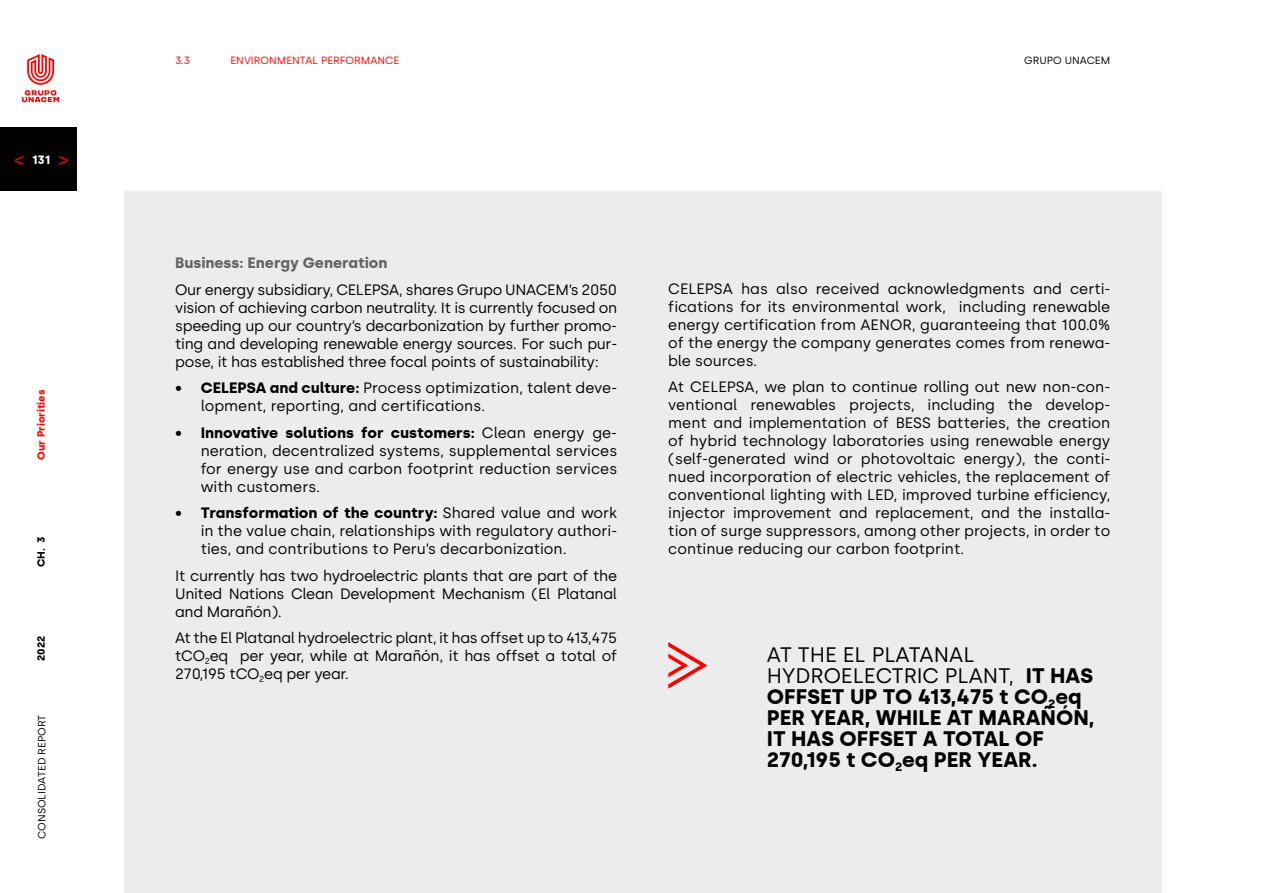
<style>
.page{position:relative;width:1263px;height:893px;background:#fff}
.page>*{position:absolute;margin:0;border:0;box-sizing:border-box;transform-origin:0 0}
.t1{font:700 21px/21px "Silka";color:#000}
.t2{font:15px/18px "Silka";color:#000;text-align:justify}
.t3{font:700 15px "Silka";color:#646363}
.t4{font:700 12px "Silka";color:#fff}
.t5{font:10.5px "Silka";color:#000}
.t6{font:10.5px "Silka";color:#f00}
.t7{font:700 10.5px "Silka";color:#f00}
.t8{font:700 10.5px "Silka";color:#000}
.s1{font-weight:700}
.s2{font-weight:400}
</style>
<div class="page">
<div style="left:124px;top:191px;width:1037px;height:702px;background:#ececec"></div>
<svg style="left:668px;top:642px;width:39px;height:47px"></svg>
<div style="left:0;top:128px;width:77px;height:63px;background:#000"></div>
<svg style="left:22px;top:54px;width:37px;height:48px"></svg>
<svg style="left:59px;top:156px;width:9px;height:9px"></svg>
<svg style="left:15px;top:156px;width:8px;height:9px"></svg>
<p class="t4" style="left:32px;top:152px;width:20px">131</p>
<p class="t7" style="left:35px;top:460px;width:71px;rotate:-90deg">Our Priorities</p>
<p class="t8" style="left:35px;top:567px;width:32px;rotate:-90deg">CH. 3</p>
<p class="t8" style="left:35px;top:661px;width:26px;rotate:-90deg">2022</p>
<p class="t5" style="left:36px;top:839px;width:126px;rotate:-90deg">CONSOLIDATED REPORT</p>
<p class="t6" style="left:175px;top:54px;width:17px">3.3</p>
<p class="t6" style="left:230px;top:54px;width:170px">ENVIRONMENTAL PERFORMANCE</p>
<p class="t5" style="left:1024px;top:54px;width:88px">GRUPO UNACEM</p>
<p class="t3" style="left:175px;top:254px;width:214px">Business: Energy Generation</p>
<p class="t2" style="left:175px;top:281px;width:444px">Our energy subsidiary, CELEPSA, shares Grupo UNACEM’s 2050 vision of achieving carbon neutrality. It is currently focused on speeding up our country’s decarbonization by further promo&shy;ting and developing renewable energy sources. For such pur&shy;pose, it has established three focal points of sustainability:</p>
<p class="t2" style="left:201px;top:379px;width:418px;text-indent:-26px">• <span class="s1">CELEPSA and culture:</span> Process optimization, talent deve&shy;lopment, reporting, and certifications.</p>
<p class="t2" style="left:201px;top:424px;width:418px;text-indent:-26px">• <span class="s1">Innovative solutions for customers:</span> Clean energy ge&shy;neration, decentralized systems, supplemental services for energy use and carbon footprint reduction services with customers.</p>
<p class="t2" style="left:201px;top:504px;width:418px;text-indent:-26px">• <span class="s1">Transformation of the country:</span> Shared value and work in the value chain, relationships with regulatory authori&shy;ties, and contributions to Peru’s decarbonization.</p>
<p class="t2" style="left:175px;top:567px;width:444px">It currently has two hydroelectric plants that are part of the United Nations Clean Development Mechanism (El Platanal and Marañón).</p>
<p class="t2" style="left:175px;top:629px;width:444px">At the El Platanal hydroelectric plant, it has offset up to 413,475 tCO<sub>2</sub>eq per year, while at Marañón, it has offset a total of 270,195 tCO<sub>2</sub>eq per year.</p>
<p class="t2" style="left:668px;top:279px;width:444px">CELEPSA has also received acknowledgments and certi&shy;fications for its environmental work, including renewable energy certification from AENOR, guaranteeing that 100.0% of the energy the company generates comes from renewa&shy;ble sources.</p>
<p class="t2" style="left:668px;top:378px;width:444px">At CELEPSA, we plan to continue rolling out new non-con&shy;ventional renewables projects, including the develop&shy;ment and implementation of BESS batteries, the creation of hybrid technology laboratories using renewable energy (self-generated wind or photovoltaic energy), the conti&shy;nued incorporation of electric vehicles, the replacement of conventional lighting with LED, improved turbine efficiency, injector improvement and replacement, and the installa&shy;tion of surge suppressors, among other projects, in order to continue reducing our carbon footprint.</p>
<h1 class="t1" style="left:767px;top:644px;width:329px"><span class="s2">AT THE EL PLATANAL<br>HYDROELECTRIC PLANT,</span> IT HAS<br>OFFSET UP TO 413,475 t CO<sub>2</sub>eq<br>PER YEAR, WHILE AT MARAÑÓN,<br>IT HAS OFFSET A TOTAL OF<br>270,195 t CO<sub>2</sub>eq PER YEAR.</h1>
</div>
